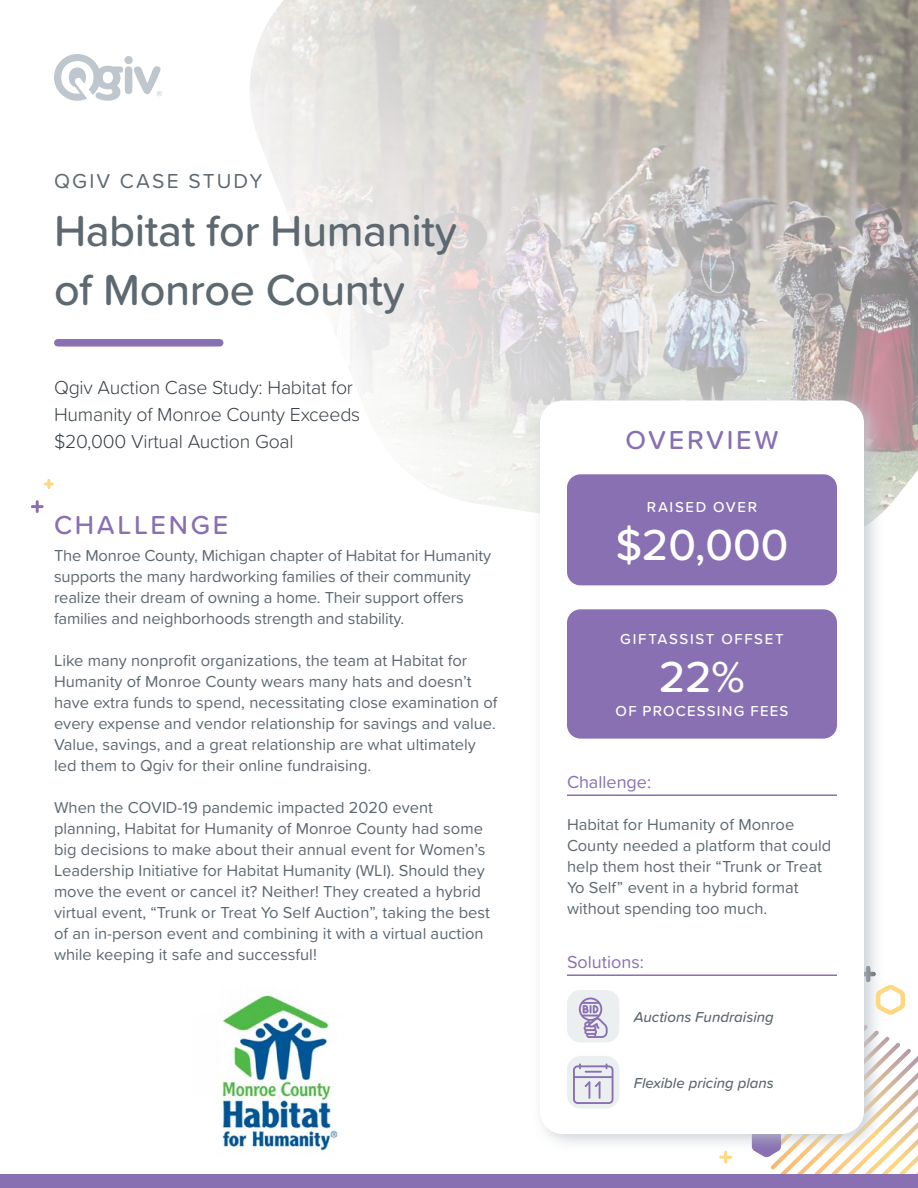
<style>
.page{position:relative;width:918px;height:1188px;background:#fff}
.page>*{position:absolute;margin:0;border:0;box-sizing:border-box;transform-origin:0 0}
.t1{font:500 45px/58.5px "Proxima Soft";letter-spacing:-.01em;color:#5d6970}
.t2{font:500 45px "Proxima Soft";color:#fff}
.t3{font:500 27px "Proxima Soft";letter-spacing:.1em;color:#8970b2}
.t4{font:21px "Proxima Soft";letter-spacing:.1em;color:#5d6970}
.t5{font:300 19.5px/27px "Proxima Soft";letter-spacing:-.01em;color:#394146}
.t6{font:18px "Proxima Soft";color:#8970b2}
.t7{font:16.5px/21px "Proxima Soft";color:#5d6970}
.t8{font:italic 500 15px "Proxima Soft";color:#5d6970}
.t9{font:500 15px "Proxima Soft";letter-spacing:.105em;color:#fff}
.t10{font:500 15px "Proxima Soft";letter-spacing:.08em;color:#fff}
</style>
<div class="page">
<svg style="left:220px;top:0;width:698px;height:512px"></svg>
<div style="left:0;top:1174px;width:918px;height:14px;background:#8970b2"></div>
<div style="left:531px;top:390px;width:353px;height:762px;background:#bec6ce;opacity:.8"></div>
<div style="left:540px;top:400px;width:324px;height:734px;background:#fff;border-radius:22px"></div>
<svg style="left:32px;top:502px;width:10px;height:10px"></svg>
<svg style="left:721px;top:1152px;width:10px;height:10px"></svg>
<svg style="left:45px;top:480px;width:7px;height:8px"></svg>
<svg style="left:752px;top:981px;width:166px;height:193px"></svg>
<svg style="left:54px;top:54px;width:108px;height:47px"></svg>
<img style="left:222px;top:995px;width:117px;height:156px">
<div style="left:58px;top:339px;width:162px;height:8px;background:#8970b2"></div>
<div style="left:567px;top:1056px;width:53px;height:52px;background:#eceff0;border-radius:14px"></div>
<hr style="left:567px;top:974px;width:270px;height:2px;background:#8970b2">
<div style="left:567px;top:474px;width:270px;height:111px;background:#8970b2;border-radius:14px"></div>
<div style="left:567px;top:990px;width:53px;height:52px;background:#eceff0;border-radius:14px"></div>
<svg style="left:579px;top:998px;width:29px;height:40px"></svg>
<div style="left:567px;top:609px;width:270px;height:130px;background:#8970b2;border-radius:14px"></div>
<svg style="left:573px;top:1063px;width:40px;height:41px"></svg>
<hr style="left:567px;top:794px;width:270px;height:2px;background:#8970b2">
<p class="t4" style="left:54px;top:165px;width:210px">QGIV CASE STUDY</p>
<h1 class="t1" style="left:54px;top:200px;width:405px">Habitat for Humanity of Monroe County</h1>
<p class="t5" style="left:54px;top:373px;width:308px">Qgiv Auction Case Study: Habitat for<br>Humanity of Monroe County Exceeds $20,000 Virtual Auction Goal</p>
<h2 class="t3" style="left:54px;top:504px;width:176px">CHALLENGE</h2>
<p class="t7" style="left:54px;top:545px;width:439px">The Monroe County, Michigan chapter of Habitat for Humanity supports the many hardworking families of their community realize their dream of owning a home. Their support offers families and neighborhoods strength and stability.</p>
<p class="t7" style="left:54px;top:650px;width:445px">Like many nonprofit organizations, the team at Habitat for Humanity of Monroe County wears many hats and doesn’t have extra funds to spend, necessitating close examination of every expense and vendor relationship for savings and value.<br>Value, savings, and a great relationship are what ultimately led them to Qgiv for their online fundraising.</p>
<p class="t7" style="left:54px;top:797px;width:438px">When the COVID-19 pandemic impacted 2020 event planning, Habitat for Humanity of Monroe County had some big decisions to make about their annual event for Women’s Leadership Initiative for Habitat Humanity (WLI). Should they move the event or cancel it? Neither! They created a hybrid virtual event, “Trunk or Treat Yo Self Auction”, taking the best of an in-person event and combining it with a virtual auction while keeping it safe and successful!</p>
<h2 class="t3" style="left:625px;top:420px;width:155px">OVERVIEW</h2>
<p class="t9" style="left:647px;top:496px;width:112px">RAISED OVER</p>
<h1 class="t2" style="left:616px;top:511px;width:174px">$20,000</h1>
<p class="t9" style="left:620px;top:627px;width:165px">GIFTASSIST OFFSET</p>
<h1 class="t2" style="left:659px;top:643px;width:87px">22%</h1>
<p class="t10" style="left:616px;top:700px;width:174px">OF PROCESSING FEES</p>
<p class="t6" style="left:567px;top:768px;width:86px">Challenge:</p>
<p class="t7" style="left:567px;top:813px;width:266px">Habitat for Humanity of Monroe<br>County needed a platform that could help them host their “Trunk or Treat<br>Yo Self” event in a hybrid format without spending too much.</p>
<p class="t6" style="left:567px;top:948px;width:78px">Solutions:</p>
<p class="t8" style="left:634px;top:1006px;width:142px">Auctions Fundraising</p>
<p class="t8" style="left:634px;top:1072px;width:142px">Flexible pricing plans</p>
</div>
